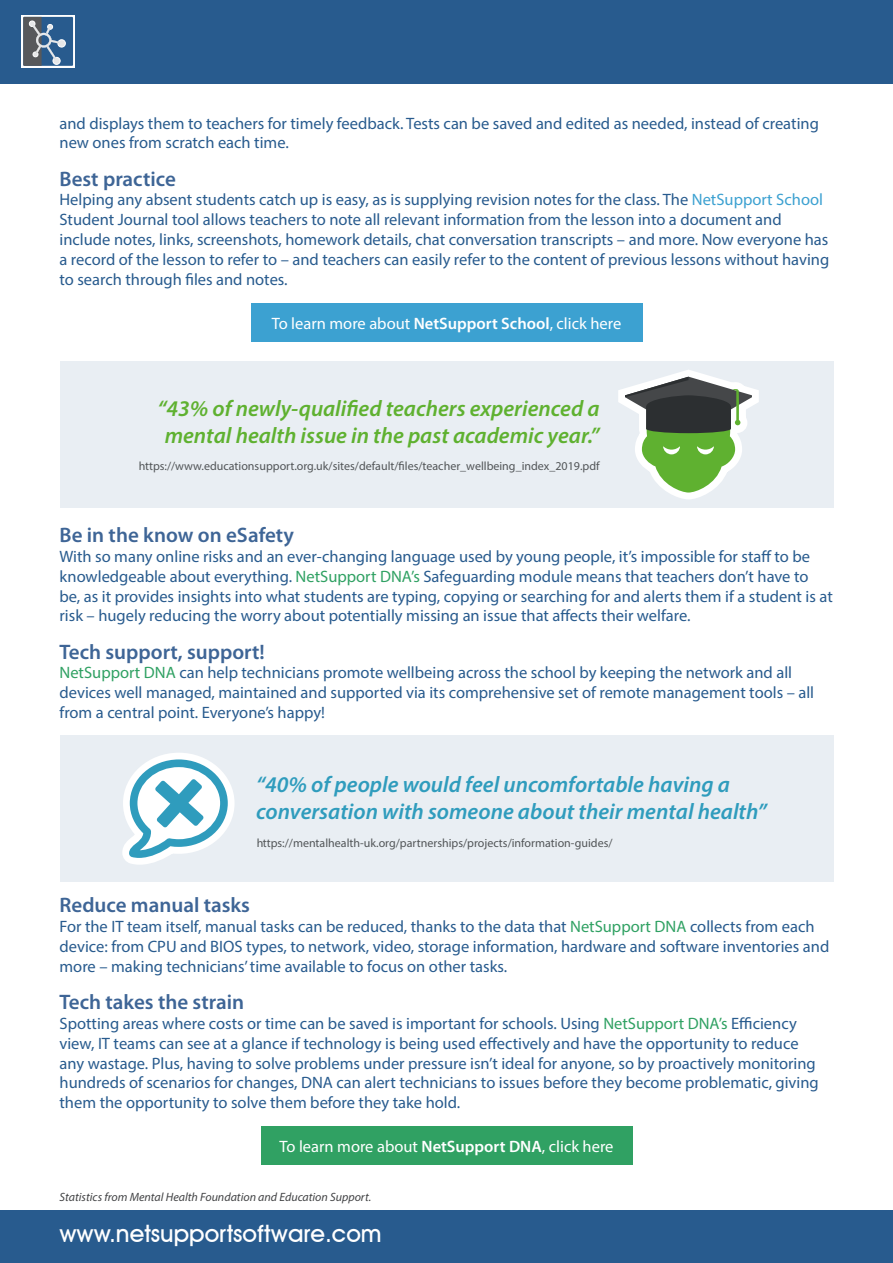
<style>
.page{position:relative;width:893px;height:1263px;background:#fff}
.page>*{position:absolute;margin:0;border:0;box-sizing:border-box;transform-origin:0 0}
.t1{font:500 24px "Avant Garde IT Cby BT";color:#fff}
.t2{font:italic 600 22.5px/27px "Myriad Pro";color:#2f9cbd}
.t3{font:italic 600 22.5px/27px "Myriad Pro";color:#5fb130;text-align:center}
.t4{font:600 21px "Myriad Pro";color:#3e6596}
.t5{font:16.5px/19.8px "Myriad Pro";color:#285b8e}
.t6{font:16.5px "Myriad Pro";color:#fff}
.t7{font:12px "Myriad Pro";color:#2c2f31}
.t8{font:italic 12px "Myriad Pro";color:#424345}
.s1{color:#3ca1d1}
.s2{font-weight:600}
.s3{color:#30a163}
</style>
<div class="page">
<div style="left:0;top:0;width:893px;height:84px;background:#285b8e"></div>
<div style="left:0;top:1209px;width:893px;height:53px;background:#285b8e"></div>
<div style="left:21px;top:15px;width:54px;height:53px;background:linear-gradient(to bottom,#f4f6f9,#f5f7f9)"></div>
<div style="left:23px;top:17px;width:50px;height:49px;background:#285b8e"></div>
<svg style="left:23px;top:17px;width:43px;height:49px"></svg>
<div style="left:60px;top:362px;width:773px;height:146px;background:#e9eef3"></div>
<div style="left:60px;top:735px;width:773px;height:147px;background:#e9eef3"></div>
<svg style="left:618px;top:370px;width:141px;height:129px"></svg>
<svg style="left:122px;top:753px;width:113px;height:112px"></svg>
<div style="left:260px;top:1127px;width:372px;height:38px;background:#30a163"></div>
<div style="left:250px;top:304px;width:392px;height:38px;background:#3ca1d1"></div>
<p class="t5" style="left:60px;top:113px;width:761px">and displays them to teachers for timely feedback. Tests can be saved and edited as needed, instead of creating new ones from scratch each time.</p>
<p class="t4" style="left:60px;top:165px;width:118px">Best practice</p>
<p class="t5" style="left:60px;top:190px;width:771px">Helping any absent students catch up is easy, as is supplying revision notes for the class. The <span class="s1">NetSupport School </span>Student Journal tool allows teachers to note all relevant information from the lesson into a document and include notes, links, screenshots, homework details, chat conversation transcripts – and more. Now everyone has a record of the lesson to refer to – and teachers can easily refer to the content of previous lessons without having to search through files and notes.</p>
<p class="t6" style="left:272px;top:313px;width:351px">To learn more about <span class="s2">NetSupport School</span>, click here</p>
<h2 class="t3" style="left:157px;top:394px;width:444px">“43% of newly-qualified teachers experienced a mental health issue in the past academic year.”</h2>
<p class="t7" style="left:138px;top:459px;width:463px">https://www.educationsupport.org.uk/sites/default/files/teacher_wellbeing_index_2019.pdf</p>
<p class="t4" style="left:60px;top:522px;width:236px">Be in the know on eSafety</p>
<p class="t5" style="left:60px;top:546px;width:775px">With so many online risks and an ever-changing language used by young people, it’s impossible for staff to be knowledgeable about everything. <span class="s3">NetSupport DNA’s</span> Safeguarding module means that teachers don’t have to be, as it provides insights into what students are typing, copying or searching for and alerts them if a student is at risk – hugely reducing the worry about potentially missing an issue that affects their welfare.</p>
<p class="t4" style="left:60px;top:638px;width:207px">Tech support, support!</p>
<p class="t5" style="left:60px;top:663px;width:756px"><span class="s3">NetSupport DNA</span> can help technicians promote wellbeing across the school by keeping the network and all devices well managed, maintained and supported via its comprehensive set of remote management tools – all from a central point. Everyone’s happy!</p>
<h2 class="t2" style="left:256px;top:770px;width:512px">“40% of people would feel uncomfortable having a conversation with someone about their mental health”</h2>
<p class="t7" style="left:256px;top:835px;width:358px">https://mentalhealth-uk.org/partnerships/projects/information-guides/</p>
<p class="t4" style="left:60px;top:892px;width:192px">Reduce manual tasks</p>
<p class="t5" style="left:60px;top:916px;width:771px">For the IT team itself, manual tasks can be reduced, thanks to the data that <span class="s3">NetSupport DNA</span> collects from each device: from CPU and BIOS types, to network, video, storage information, hardware and software inventories and more – making technicians’ time available to focus on other tasks.</p>
<p class="t4" style="left:60px;top:989px;width:186px">Tech takes the strain</p>
<p class="t5" style="left:60px;top:1013px;width:761px">Spotting areas where costs or time can be saved is important for schools. Using <span class="s3">NetSupport DNA’s</span> Efficiency view, IT teams can see at a glance if technology is being used effectively and have the opportunity to reduce any wastage. Plus, having to solve problems under pressure isn’t ideal for anyone, so by proactively monitoring hundreds of scenarios for changes, DNA can alert technicians to issues before they become problematic, giving them the opportunity to solve them before they take hold.</p>
<p class="t6" style="left:279px;top:1136px;width:336px">To learn more about <span class="s2">NetSupport DNA</span>, click here</p>
<p class="t8" style="left:60px;top:1190px;width:313px">Statistics from Mental Health Foundation and Education Support.</p>
<h1 class="t1" style="left:60px;top:1219px;width:324px">www.netsupportsoftware.com</h1>
</div>
